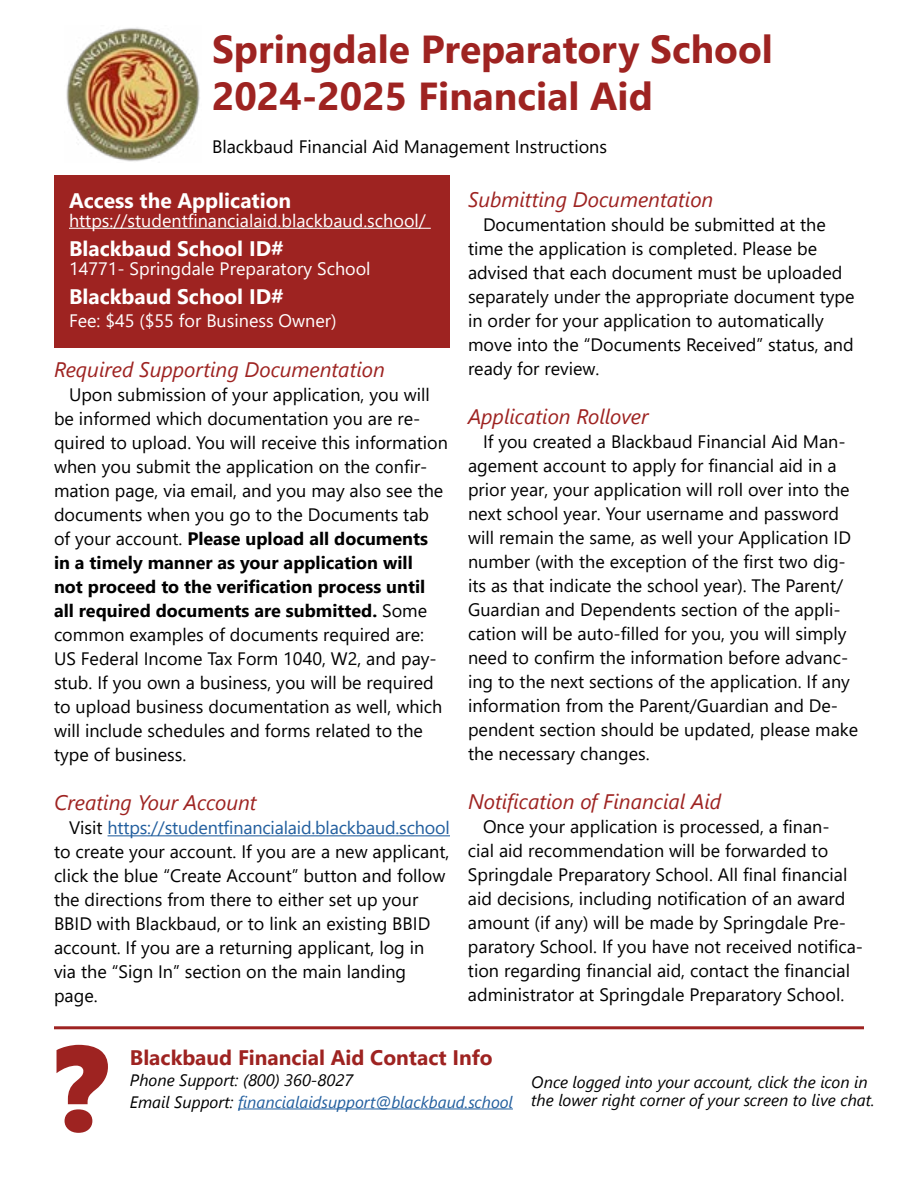
<style>
.page{position:relative;width:918px;height:1188px;background:#fff}
.page>*{position:absolute;margin:0;border:0;box-sizing:border-box;transform-origin:0 0}
.t1{font:120px "Segoe UI Black";color:#9e2321}
.t2{font:700 39px/46.8px "Segoe UI";color:#9e2321}
.t3{font:italic 21px "Segoe UI";color:#9e2321}
.t4{font:700 21px "Segoe UI";color:#fff}
.t5{font:700 21px "Segoe UI";color:#9e2321}
.t6{font:18px/24px "Segoe UI";color:#000}
.t7{font:18px "Segoe UI";color:#fff}
.t8{font:italic 16.5px/18px "Segoe UI";color:#000}
.s1{font-weight:700}
.s2{color:#215e9e}
</style>
<div class="page">
<div style="left:54px;top:175px;width:396px;height:173px;background:#9e2321"></div>
<img style="left:66px;top:27px;width:134px;height:135px">
<hr style="left:108px;top:835px;width:342px;height:1px;background:#215e9e">
<hr style="left:69px;top:228px;width:362px;height:1px;background:#fff">
<hr style="left:238px;top:1108px;width:275px;height:1px;background:#215e9e">
<hr style="left:54px;top:1026px;width:810px;height:3px;background:#9e2321">
<h2 class="t2" style="left:212px;top:23px;width:562px">Springdale Preparatory School<br>2024-2025 Financial Aid</h2>
<p class="t6" style="left:212px;top:133px;width:396px">Blackbaud Financial Aid Management Instructions</p>
<p class="t4" style="left:69px;top:181px;width:224px">Access the Application</p>
<p class="t7" style="left:69px;top:203px;width:358px">https://studentfinancialaid.blackbaud.school/</p>
<p class="t4" style="left:69px;top:228px;width:216px">Blackbaud School ID#</p>
<p class="t7" style="left:69px;top:252px;width:303px">14771- Springdale Preparatory School</p>
<p class="t4" style="left:69px;top:276px;width:216px">Blackbaud School ID#</p>
<p class="t7" style="left:69px;top:303px;width:269px">Fee: $45 ($55 for Business Owner)</p>
<p class="t3" style="left:54px;top:350px;width:332px">Required Supporting Documentation</p>
<p class="t6" style="left:54px;top:381px;width:396px;text-indent:15px">Upon submission of your application, you will be informed which documentation you are re&shy;quired to upload. You will receive this information when you submit the application on the confir&shy;mation page, via email, and you may also see the documents when you go to the Documents tab of your account. <span class="s1">Please upload all documents in a timely manner as your application will<br>not proceed to the verification process until all required documents are submitted.</span> Some common examples of documents required are:<br>US Federal Income Tax Form 1040, W2, and pay&shy;stub. If you own a business, you will be required to upload business documentation as well, which will include schedules and forms related to the type of business.</p>
<p class="t3" style="left:54px;top:783px;width:204px">Creating Your Account</p>
<p class="t6" style="left:54px;top:814px;width:397px;text-indent:15px">Visit <span class="s2">https://studentfinancialaid.blackbaud.school </span>to create your account. If you are a new applicant, click the blue “Create Account” button and follow the directions from there to either set up your BBID with Blackbaud, or to link an existing BBID account. If you are a returning applicant, log in via the “Sign In” section on the main landing page.</p>
<p class="t3" style="left:468px;top:179px;width:247px">Submitting Documentation</p>
<p class="t6" style="left:468px;top:211px;width:388px;text-indent:15px">Documentation should be submitted at the time the application is completed. Please be advised that each document must be uploaded separately under the appropriate document type in order for your application to automatically move into the “Documents Received” status, and ready for review.</p>
<p class="t3" style="left:468px;top:397px;width:182px">Application Rollover</p>
<p class="t6" style="left:468px;top:428px;width:392px;text-indent:15px">If you created a Blackbaud Financial Aid Man&shy;agement account to apply for financial aid in a prior year, your application will roll over into the next school year. Your username and password will remain the same, as well your Application ID number (with the exception of the first two dig&shy;its as that indicate the school year). The Parent/ Guardian and Dependents section of the appli&shy;cation will be auto-filled for you, you will simply need to confirm the information before advanc&shy;ing to the next sections of the application. If any information from the Parent/Guardian and De&shy;pendent section should be updated, please make the necessary changes.</p>
<p class="t3" style="left:468px;top:782px;width:255px">Notification of Financial Aid</p>
<p class="t6" style="left:468px;top:813px;width:397px;text-indent:15px">Once your application is processed, a finan-<br>cial aid recommendation will be forwarded to Springdale Preparatory School. All final financial aid decisions, including notification of an award amount (if any) will be made by Springdale Pre&shy;paratory School. If you have not received notifica&shy;tion regarding financial aid, contact the financial administrator at Springdale Preparatory School.</p>
<h1 class="t1" style="left:55px;top:1002px;width:52px">?</h1>
<p class="t5" style="left:130px;top:1038px;width:364px">Blackbaud Financial Aid Contact Info</p>
<p class="t8" style="left:130px;top:1071px;width:746px;text-indent:401px">Once logged into your account, click the icon in<br>Email Support: <span class="s2">financialaidsupport@blackbaud.school</span> the lower right corner of your screen to live chat.</p>
<p class="t8" style="left:130px;top:1068px;width:225px">Phone Support: (800) 360-8027</p>
</div>
